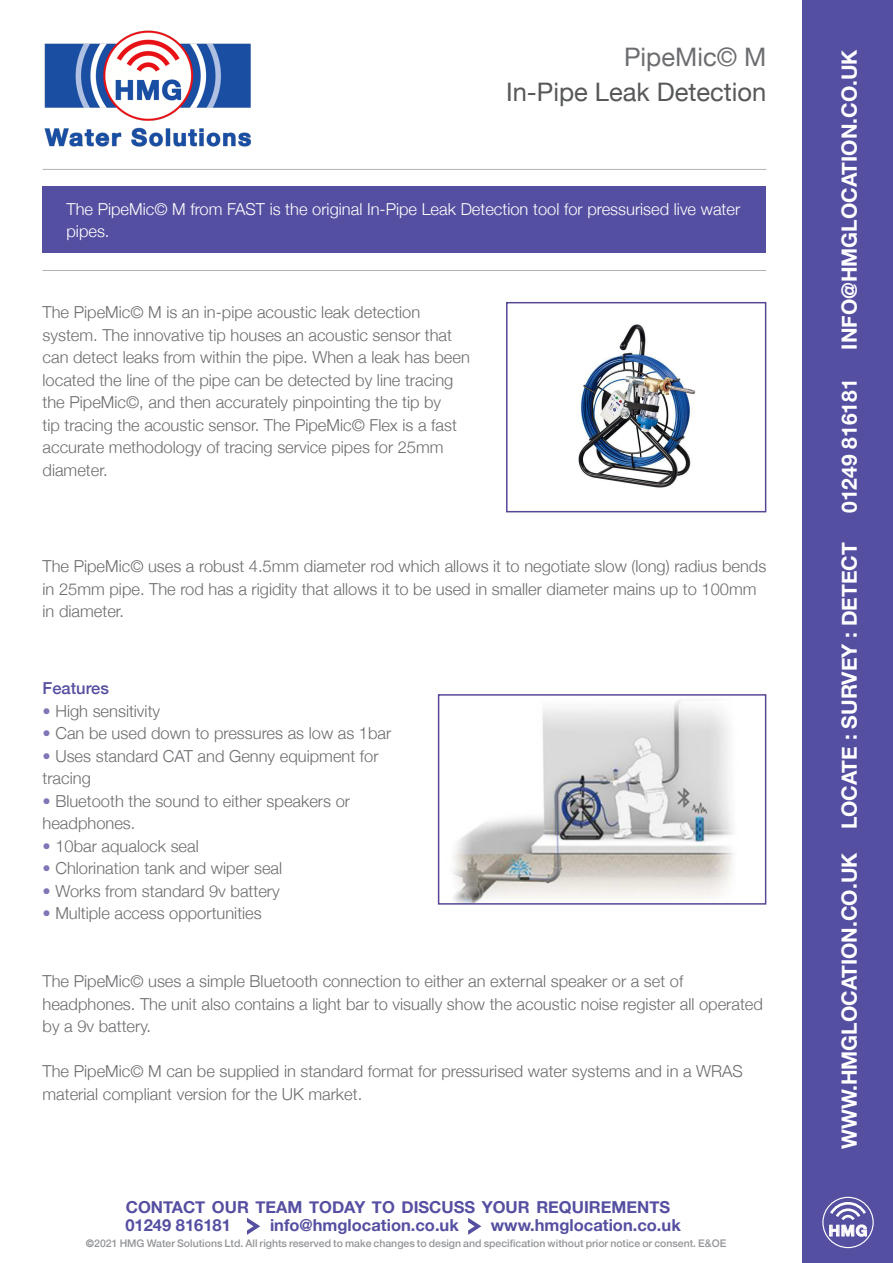
<style>
.page{position:relative;width:893px;height:1263px;background:#fff}
.page>*{position:absolute;margin:0;border:0;box-sizing:border-box;transform-origin:0 0}
.t1{font:25.5px "Helvetica Neue";color:#57585a}
.t2{font:25.5px "Helvetica Neue";color:#6c6d70}
.t3{font:700 21px "Helvetica Neue";color:#fff}
.synthobullet-blue{font:300 16.5px/22.5px "Helvetica Neue";color:#6c6d70}
.synthobullet-blue-2{font:700 16.5px "Helvetica Neue";color:#554fa1}
.synthobullet-blue-3{font:300 16.5px/22.5px "Helvetica Neue";color:#fff}
.synthobullet-blue-4{font:500 16.5px "Helvetica Neue";color:#554fa1}
.t4{font:700 15.15px "Helvetica Neue";color:#fff}
.synthobullet-blue-5{font:500 10.5px "Helvetica Neue";color:#939598}
.s1{color:#7e76b7}
.s2{font-weight:700;font-stretch:condensed}
</style>
<div class="page">
<img style="left:44px;top:30px;width:207px;height:117px">
<div style="left:803px;top:0;width:90px;height:1263px;background:#554fa1"></div>
<div style="left:43px;top:186px;width:723px;height:67px;background:#554fa1"></div>
<hr style="left:43px;top:169px;width:723px;height:1px;background:#b2b3b7">
<hr style="left:43px;top:270px;width:723px;height:1px;background:#b2b3b7">
<svg style="left:247px;top:1218px;width:13px;height:17px"></svg>
<svg style="left:468px;top:1218px;width:13px;height:17px"></svg>
<div style="left:822px;top:1197px;width:52px;height:51px;border:1px solid #fff;border-radius:50%"></div>
<svg style="left:830px;top:1202px;width:36px;height:18px"></svg>
<img style="left:578px;top:324px;width:118px;height:164px">
<div style="left:506px;top:302px;width:260px;height:210px;border:2px solid #594696"></div>
<img style="left:453px;top:700px;width:281px;height:202px">
<div style="left:438px;top:694px;width:328px;height:211px;border:2px solid #594696"></div>
<p class="t2" style="left:624px;top:39px;width:144px">PipeMic© M</p>
<p class="t1" style="left:506px;top:74px;width:262px">In-Pipe Leak Detection</p>
<p class="synthobullet-blue-3" style="left:66px;top:196px;width:675px">The PipeMic© M from FAST is the original In-Pipe Leak Detection tool for pressurised live water pipes.</p>
<p class="synthobullet-blue" style="left:43px;top:300px;width:429px">The PipeMic© M is an in-pipe acoustic leak detection system. The innovative tip houses an acoustic sensor that can detect leaks from within the pipe. When a leak has been located the line of the pipe can be detected by line tracing the PipeMic©, and then accurately pinpointing the tip by<br>tip tracing the acoustic sensor. The PipeMic© Flex is a fast accurate methodology of tracing service pipes for 25mm diameter.</p>
<p class="synthobullet-blue" style="left:43px;top:554px;width:725px">The PipeMic© uses a robust 4.5mm diameter rod which allows it to negotiate slow (long) radius bends in 25mm pipe. The rod has a rigidity that allows it to be used in smaller diameter mains up to 100mm in diameter.</p>
<p class="synthobullet-blue-4" style="left:43px;top:675px;width:68px">Features</p>
<p class="synthobullet-blue" style="left:43px;top:698px;width:119px"><span class="s1">•</span> High sensitivity</p>
<p class="synthobullet-blue" style="left:43px;top:721px;width:350px"><span class="s1">•</span> Can be used down to pressures as low as 1bar</p>
<p class="synthobullet-blue" style="left:43px;top:743px;width:337px"><span class="s1">•</span> Uses standard CAT and Genny equipment for tracing</p>
<p class="synthobullet-blue" style="left:43px;top:788px;width:309px"><span class="s1">•</span> Bluetooth the sound to either speakers or headphones.</p>
<p class="synthobullet-blue" style="left:43px;top:833px;width:158px"><span class="s1">•</span> 10bar aqualock seal</p>
<p class="synthobullet-blue" style="left:43px;top:856px;width:241px"><span class="s1">•</span> Chlorination tank and wiper seal</p>
<p class="synthobullet-blue" style="left:43px;top:878px;width:239px"><span class="s1">•</span> Works from standard 9v battery</p>
<p class="synthobullet-blue" style="left:43px;top:901px;width:221px"><span class="s1">•</span> Multiple access opportunities</p>
<p class="synthobullet-blue" style="left:43px;top:969px;width:722px">The PipeMic© uses a simple Bluetooth connection to either an external speaker or a set of headphones. The unit also contains a light bar to visually show the acoustic noise register all operated by a 9v battery.</p>
<p class="synthobullet-blue" style="left:43px;top:1059px;width:702px">The PipeMic© M can be supplied in standard format for pressurised water systems and in a WRAS material compliant version for the UK market.</p>
<p class="t3" style="left:833px;top:349px;width:302px;rotate:-90deg">INFO@HMGLOCATION.CO.UK</p>
<p class="t3" style="left:833px;top:513px;width:136px;rotate:-90deg">01249 816181</p>
<p class="t3" style="left:833px;top:1149px;width:608px;rotate:-90deg">WWW.HMGLOCATION.CO.UK LOCATE : SURVEY : DETECT</p>
<p class="synthobullet-blue-2" style="left:126px;top:1194px;width:546px">CONTACT OUR TEAM TODAY TO DISCUSS YOUR REQUIREMENTS</p>
<p class="synthobullet-blue-2" style="left:125px;top:1212px;width:107px">01249 816181</p>
<p class="synthobullet-blue-2" style="left:270px;top:1212px;width:190px">info@hmglocation.co.uk</p>
<p class="synthobullet-blue-2" style="left:491px;top:1212px;width:191px">www.hmglocation.co.uk</p>
<p class="t4" style="left:829px;top:1219px;width:40px">HMG</p>
<p class="synthobullet-blue-5" style="left:86px;top:1234px;width:642px"><span class="s2">©</span>2021 HMG Water Solutions Ltd. All rights reserved to make changes to design and specification without prior notice or consent. E&amp;OE</p>
</div>
